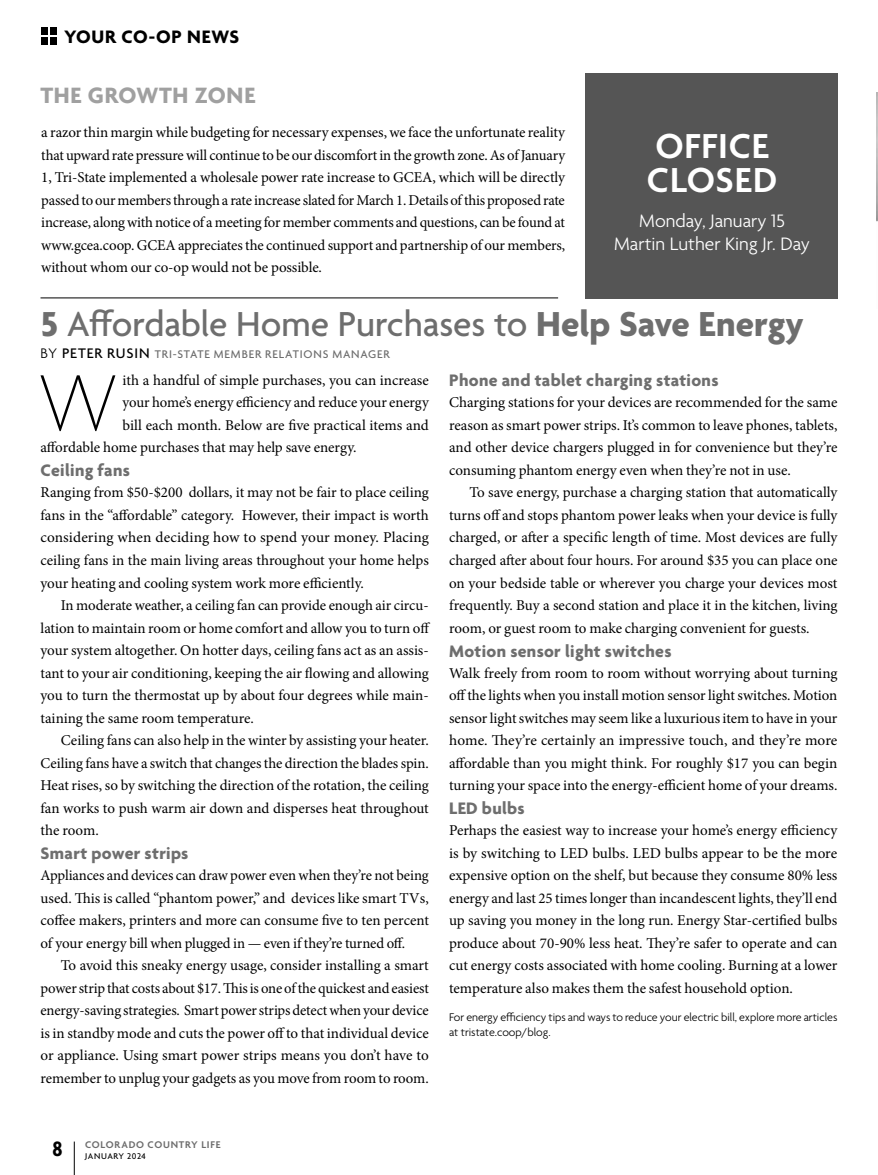
<style>
.page{position:relative;width:878px;height:1175px;background:#fff}
.page>*{position:absolute;margin:0;border:0;box-sizing:border-box;transform-origin:0 0}
.t1{font:100 85.5px "Agenda";color:#000}
.t2{font:500 37.5px "Agenda";letter-spacing:-.005em;color:#6e6e6e}
.t3{font:600 37.5px/34.5px "Agenda";letter-spacing:.02em;color:#fff}
.t4{font:700 24px "Agenda";letter-spacing:.025em;color:#a0a0a0}
.t5{font:300 19.5px/22.5px "Agenda";color:#fff;text-align:center}
.t6{font:700 19.5px "Agenda";letter-spacing:.03em;color:#000}
.t7{font:700 18px "Agenda";letter-spacing:.02em;color:#6e6e6e}
.t8{font:15px/22.5px "Minion Pro";letter-spacing:-.005em;color:#000;text-align:justify}
.t9{font:300 12px/15px "Agenda";color:#000}
.t10{font:500 12px "Agenda";letter-spacing:.07em;color:#6d6d6d}
.t11{font:600 10.5px "Agenda";letter-spacing:.07em;color:#6d6d6d}
.t12{font:500 9px "Agenda";letter-spacing:.055em;color:#000}
.s1{font-weight:700}
.s2{font-weight:300;font-size:15px;color:#000}
.s3{font-size:15px;color:#000}
.s4{font-weight:700;font-stretch:condensed;font-size:22.5px;color:#000}
</style>
<div class="page">
<div style="left:585px;top:74px;width:252px;height:225px;background:#555"></div>
<hr style="left:40px;top:297px;width:518px;height:1px;background:#555">
<hr style="left:74px;top:1141px;width:1px;height:33px;background:#000">
<div style="left:50px;top:37px;width:7px;height:7px;background:#000"></div>
<div style="left:50px;top:28px;width:7px;height:7px;background:#000"></div>
<div style="left:41px;top:37px;width:7px;height:7px;background:#000"></div>
<div style="left:41px;top:28px;width:7px;height:7px;background:#000"></div>
<h3 class="t6" style="left:64px;top:26px;width:176px">YOUR CO-OP NEWS</h3>
<h3 class="t4" style="left:40px;top:83px;width:216px">THE GROWTH ZONE</h3>
<p class="t8" style="left:41px;top:121px;width:525px">a razor thin margin while budgeting for necessary expenses, we face the unfortunate reality that upward rate pressure will continue to be our discomfort in the growth zone. As of January 1, Tri-State implemented a wholesale power rate increase to GCEA, which will be directly passed to our members through a rate increase slated for March 1. Details of this proposed rate increase, along with notice of a meeting for member comments and questions, can be found at www.gcea.coop. GCEA appreciates the continued support and partnership of our members, without whom our co-op would not be possible.</p>
<h2 class="t3" style="left:647px;top:131px;width:132px">OFFICE<br>CLOSED</h2>
<h3 class="t5" style="left:614px;top:211px;width:197px">Monday, January 15<br>Martin Luther King Jr. Day</h3>
<h2 class="t2" style="left:40px;top:303px;width:764px"><span class="s1">5</span> Affordable Home Purchases to <span class="s1">Help Save Energy</span></h2>
<p class="t10" style="left:40px;top:348px;width:351px"><span class="s2">BY</span> <span class="s3">PETER RUSIN</span> TRI-STATE MEMBER RELATIONS MANAGER</p>
<h1 class="t1" style="left:38px;top:356px;width:82px">W</h1>
<p class="t8" style="left:122px;top:369px;width:308px">ith a handful of simple purchases, you can increase</p>
<p class="t7" style="left:449px;top:371px;width:271px">Phone and tablet charging stations</p>
<p class="t8" style="left:449px;top:391px;width:390px">Charging stations for your devices are recommended for the same reason as smart power strips. It’s common to leave phones, tablets, and other device chargers plugged in for convenience but they’re consuming phantom energy even when they’re not in use.</p>
<p class="t8" style="left:449px;top:481px;width:390px;text-indent:20px">To save energy, purchase a charging station that automatically turns off and stops phantom power leaks when your device is fully charged, or after a specific length of time. Most devices are fully charged after about four hours. For around $35 you can place one on your bedside table or wherever you charge your devices most frequently. Buy a second station and place it in the kitchen, living room, or guest room to make charging convenient for guests.</p>
<p class="t7" style="left:449px;top:641px;width:224px">Motion sensor light switches</p>
<p class="t8" style="left:449px;top:661px;width:390px">Walk freely from room to room without worrying about turning off the lights when you install motion sensor light switches. Motion sensor light switches may seem like a luxurious item to have in your home. They’re certainly an impressive touch, and they’re more affordable than you might think. For roughly $17 you can begin turning your space into the energy-efficient home of your dreams.</p>
<p class="t7" style="left:449px;top:798px;width:77px">LED bulbs</p>
<p class="t8" style="left:449px;top:819px;width:390px">Perhaps the easiest way to increase your home’s energy efficiency is by switching to LED bulbs. LED bulbs appear to be the more expensive option on the shelf, but because they consume 80% less energy and last 25 times longer than incandescent lights, they’ll end up saving you money in the long run. Energy Star-certified bulbs produce about 70-90% less heat. They’re safer to operate and can cut energy costs associated with home cooling. Burning at a lower temperature also makes them the safest household option.</p>
<p class="t9" style="left:449px;top:1010px;width:390px">For energy efficiency tips and ways to reduce your electric bill, explore more articles at tristate.coop/blog.</p>
<p class="t8" style="left:122px;top:391px;width:308px">your home’s energy efficiency and reduce your energy</p>
<p class="t8" style="left:122px;top:414px;width:308px">bill each month. Below are five practical items and</p>
<p class="t8" style="left:40px;top:436px;width:317px">affordable home purchases that may help save energy.</p>
<p class="t7" style="left:40px;top:461px;width:91px">Ceiling fans</p>
<p class="t8" style="left:40px;top:481px;width:390px">Ranging from $50-$200 dollars, it may not be fair to place ceiling fans in the “affordable” category. However, their impact is worth considering when deciding how to spend your money. Placing ceiling fans in the main living areas throughout your home helps your heating and cooling system work more efficiently.</p>
<p class="t8" style="left:40px;top:594px;width:391px;text-indent:20px">In moderate weather, a ceiling fan can provide enough air circu&shy;lation to maintain room or home comfort and allow you to turn off your system altogether. On hotter days, ceiling fans act as an assis&shy;tant to your air conditioning, keeping the air flowing and allowing you to turn the thermostat up by about four degrees while main&shy;taining the same room temperature.</p>
<p class="t8" style="left:40px;top:729px;width:390px;text-indent:20px">Ceiling fans can also help in the winter by assisting your heater.<br>Ceiling fans have a switch that changes the direction the blades spin.<br>Heat rises, so by switching the direction of the rotation, the ceiling fan works to push warm air down and disperses heat throughout the room.</p>
<p class="t7" style="left:40px;top:843px;width:149px">Smart power strips</p>
<p class="t8" style="left:40px;top:864px;width:390px">Appliances and devices can draw power even when they’re not being used. This is called “phantom power,” and devices like smart TVs, coffee makers, printers and more can consume five to ten percent of your energy bill when plugged in — even if they’re turned off.</p>
<p class="t8" style="left:40px;top:954px;width:390px;text-indent:20px">To avoid this sneaky energy usage, consider installing a smart power strip that costs about $17. This is one of the quickest and easiest energy-saving strategies. Smart power strips detect when your device is in standby mode and cuts the power off to that individual device or appliance. Using smart power strips means you don’t have to remember to unplug your gadgets as you move from room to room.</p>
<p class="t11" style="left:52px;top:1139px;width:169px"><span class="s4">8</span> COLORADO COUNTRY LIFE</p>
<p class="t12" style="left:85px;top:1151px;width:62px">JANUARY 2024</p>
</div>
